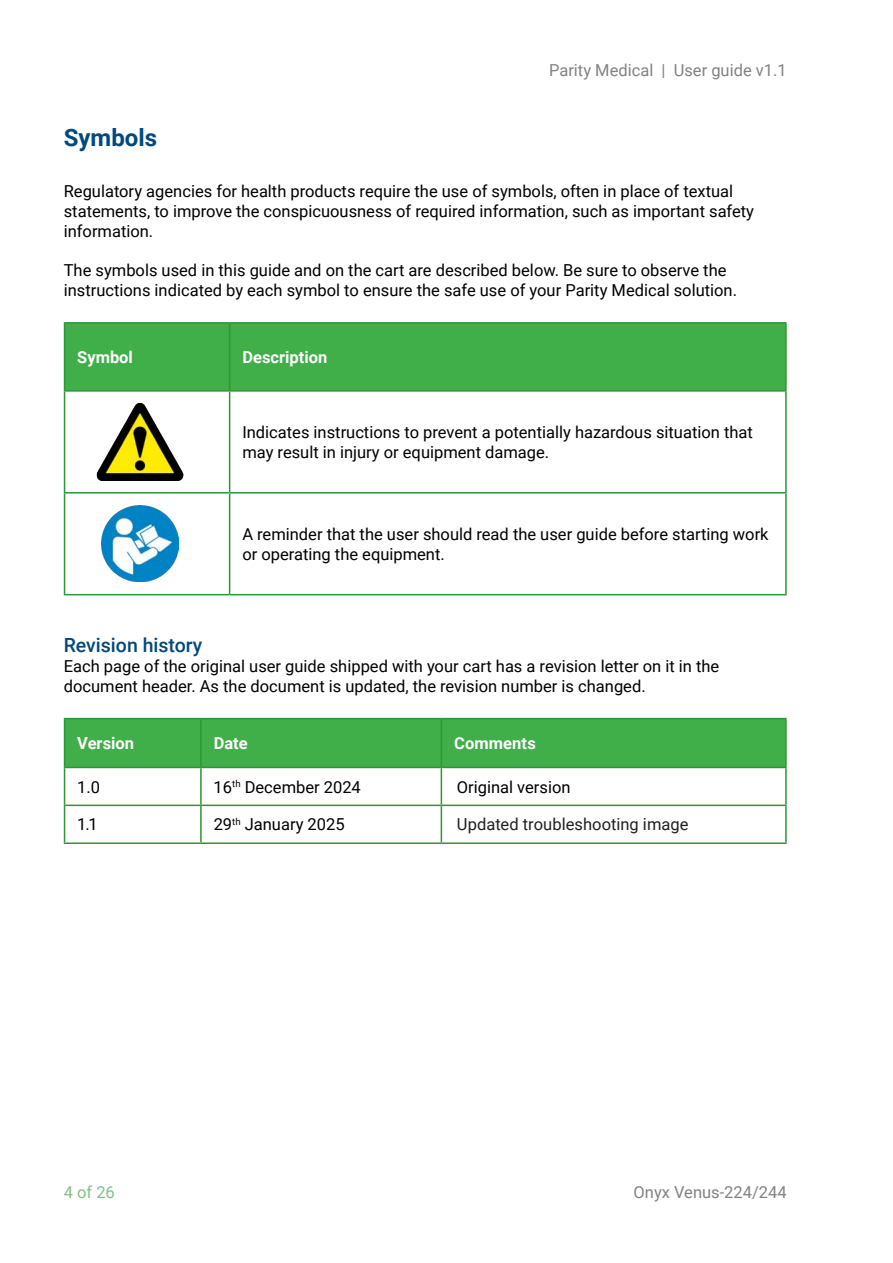
<style>
.page{position:relative;width:893px;height:1263px;background:#fff}
.page>*{position:absolute;margin:0;border:0;box-sizing:border-box;transform-origin:0 0}
.Heading_1__not_TOC{font:700 24px "Roboto";color:#00497d}
.t1{font:500 19.5px "Roboto";color:#00497d}
.Bullet_list__blue_bullets{font:16.5px/19.8px "Roboto";color:#000}
.t2{font:16.5px "Roboto";color:#808285}
.t3{font:700 16.5px "Roboto";color:#fff}
.Bullet_list__blue_bullets-2{font:16.5px "Roboto";color:#231f20}
.t4{font:16.5px "Roboto";color:#81c087}
</style>
<div class="page">
<div style="left:65px;top:324px;width:720px;height:66px;background:#40ae49"></div>
<hr style="left:64px;top:322px;width:166px;height:2px;background:#2d9638">
<hr style="left:64px;top:324px;width:1px;height:66px;background:#2d9638">
<hr style="left:230px;top:322px;width:557px;height:2px;background:#2d9638">
<hr style="left:229px;top:324px;width:1px;height:66px;background:#2d9638">
<hr style="left:785px;top:324px;width:2px;height:66px;background:#2d9638">
<hr style="left:64px;top:390px;width:166px;height:2px;background:#2d9638">
<hr style="left:230px;top:390px;width:557px;height:2px;background:#2d9638">
<hr style="left:64px;top:392px;width:1px;height:100px;background:#2d9638">
<hr style="left:229px;top:392px;width:1px;height:100px;background:#2d9638">
<hr style="left:785px;top:392px;width:2px;height:100px;background:#2d9638">
<hr style="left:64px;top:492px;width:166px;height:1px;background:#2d9638">
<hr style="left:64px;top:493px;width:1px;height:101px;background:#2d9638">
<hr style="left:230px;top:492px;width:557px;height:1px;background:#2d9638">
<hr style="left:229px;top:493px;width:1px;height:101px;background:#2d9638">
<hr style="left:785px;top:493px;width:2px;height:101px;background:#2d9638">
<hr style="left:64px;top:594px;width:166px;height:1px;background:#2d9638">
<hr style="left:230px;top:594px;width:557px;height:1px;background:#2d9638">
<img style="left:96px;top:404px;width:88px;height:76px">
<img style="left:102px;top:505px;width:76px;height:77px">
<div style="left:65px;top:719px;width:720px;height:48px;background:#40ae49"></div>
<hr style="left:64px;top:718px;width:137px;height:1px;background:#2d9638">
<hr style="left:64px;top:719px;width:1px;height:48px;background:#2d9638">
<hr style="left:201px;top:718px;width:240px;height:1px;background:#2d9638">
<hr style="left:200px;top:719px;width:2px;height:48px;background:#2d9638">
<hr style="left:441px;top:718px;width:346px;height:1px;background:#2d9638">
<hr style="left:441px;top:719px;width:1px;height:48px;background:#2d9638">
<hr style="left:785px;top:719px;width:2px;height:48px;background:#2d9638">
<hr style="left:64px;top:767px;width:137px;height:1px;background:#2d9638">
<hr style="left:201px;top:767px;width:240px;height:1px;background:#2d9638">
<hr style="left:441px;top:767px;width:346px;height:1px;background:#2d9638">
<hr style="left:64px;top:768px;width:1px;height:36px;background:#2d9638">
<hr style="left:200px;top:768px;width:2px;height:36px;background:#2d9638">
<hr style="left:441px;top:768px;width:1px;height:36px;background:#2d9638">
<hr style="left:785px;top:768px;width:2px;height:36px;background:#2d9638">
<hr style="left:64px;top:804px;width:137px;height:2px;background:#2d9638">
<hr style="left:64px;top:806px;width:1px;height:36px;background:#2d9638">
<hr style="left:201px;top:804px;width:240px;height:2px;background:#2d9638">
<hr style="left:200px;top:806px;width:2px;height:36px;background:#2d9638">
<hr style="left:441px;top:804px;width:346px;height:2px;background:#2d9638">
<hr style="left:441px;top:806px;width:1px;height:36px;background:#2d9638">
<hr style="left:785px;top:806px;width:2px;height:36px;background:#2d9638">
<hr style="left:64px;top:842px;width:137px;height:2px;background:#2d9638">
<hr style="left:201px;top:842px;width:240px;height:2px;background:#2d9638">
<hr style="left:441px;top:842px;width:346px;height:2px;background:#2d9638">
<p class="t2" style="left:549px;top:59px;width:239px">Parity Medical | User guide v1.1</p>
<p class="Heading_1__not_TOC" style="left:64px;top:120px;width:95px">Symbols</p>
<p class="Bullet_list__blue_bullets" style="left:64px;top:181px;width:692px">Regulatory agencies for health products require the use of symbols, often in place of textual statements, to improve the conspicuousness of required information, such as important safety information.</p>
<p class="Bullet_list__blue_bullets" style="left:64px;top:260px;width:675px">The symbols used in this guide and on the cart are described below. Be sure to observe the instructions indicated by each symbol to ensure the safe use of your Parity Medical solution.</p>
<p class="t3" style="left:77px;top:346px;width:57px">Symbol</p>
<p class="t3" style="left:242px;top:346px;width:86px">Description</p>
<p class="Bullet_list__blue_bullets" style="left:242px;top:422px;width:512px">Indicates instructions to prevent a potentially hazardous situation that may result in injury or equipment damage.</p>
<p class="Bullet_list__blue_bullets" style="left:242px;top:524px;width:528px">A reminder that the user should read the user guide before starting work or operating the equipment.</p>
<p class="t1" style="left:64px;top:632px;width:140px">Revision history</p>
<p class="Bullet_list__blue_bullets" style="left:64px;top:656px;width:657px">Each page of the original user guide shipped with your cart has a revision letter on it in the document header. As the document is updated, the revision number is changed.</p>
<p class="t3" style="left:77px;top:732px;width:58px">Version</p>
<p class="t3" style="left:214px;top:732px;width:36px">Date</p>
<p class="t3" style="left:454px;top:732px;width:83px">Comments</p>
<p class="Bullet_list__blue_bullets" style="left:77px;top:776px;width:24px">1.0</p>
<p class="Bullet_list__blue_bullets" style="left:214px;top:776px;width:149px">16<sup>th</sup> December 2024</p>
<p class="Bullet_list__blue_bullets" style="left:457px;top:776px;width:115px">Original version</p>
<p class="Bullet_list__blue_bullets" style="left:77px;top:814px;width:22px">1.1</p>
<p class="Bullet_list__blue_bullets" style="left:214px;top:814px;width:133px">29<sup>th</sup> January 2025</p>
<p class="Bullet_list__blue_bullets-2" style="left:457px;top:813px;width:233px">Updated troubleshooting image</p>
<p class="t4" style="left:64px;top:1181px;width:53px">4 of 26</p>
<p class="t2" style="left:634px;top:1181px;width:155px">Onyx Venus-224/244</p>
</div>
